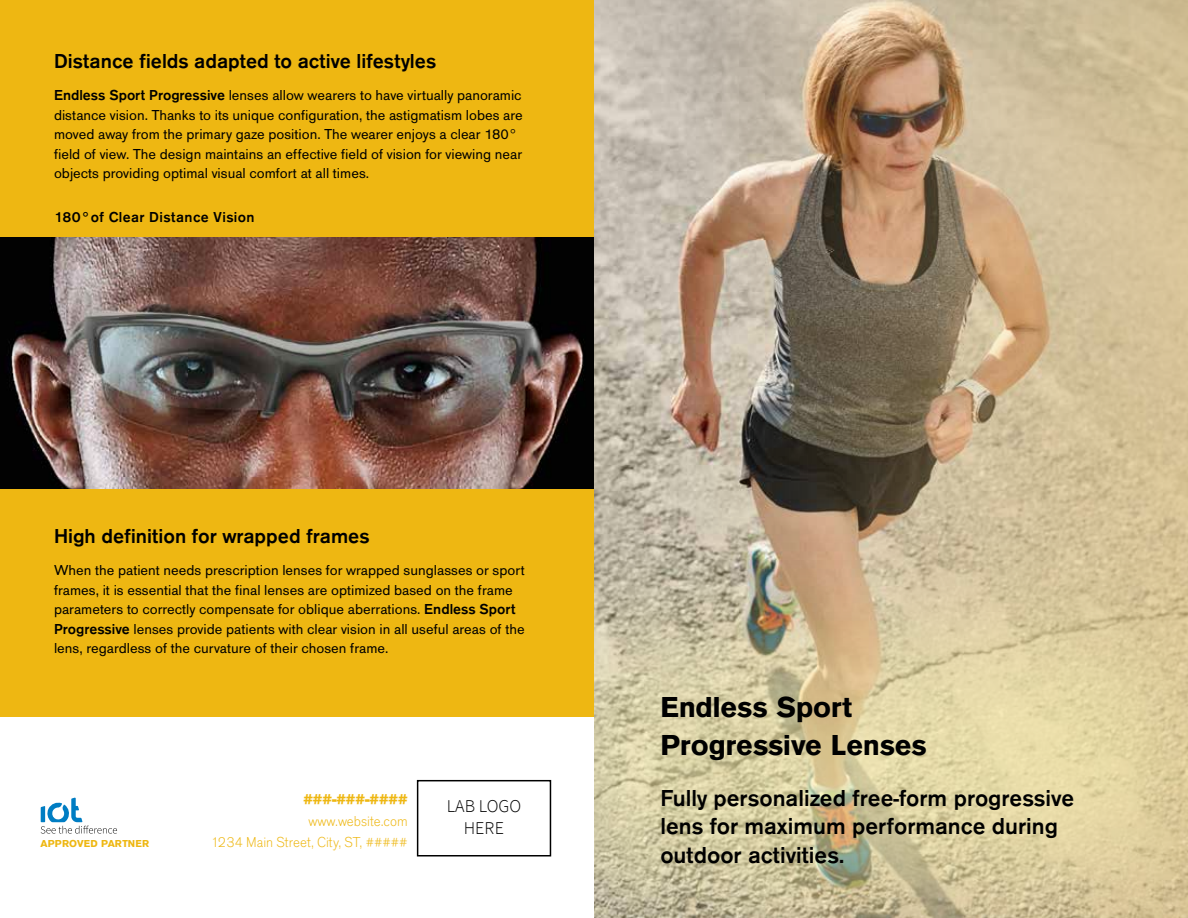
<style>
.page{position:relative;width:1188px;height:918px;background:#fff}
.page>*{position:absolute;margin:0;border:0;box-sizing:border-box;transform-origin:0 0}
.t1{font:700 30px/37.5px "Accius TOT";color:#000}
.t2{font:500 24px/28.5px "Accius TOT";color:#000}
.t3{font:500 21px "Accius TOT";color:#000}
.t4{font:700 18px "Accius TOT";color:#eeb712}
.t5{font:300 18px/21.6px "Source Sans Pro";color:#000;text-align:center}
.t6{font:15px/19.5px "Accius TOT";color:#000}
.t7{font:300 15px/21px "Accius TOT";color:#eeb712;text-align:right}
.t8{font:500 15px "Accius TOT";letter-spacing:.025em;color:#000}
.t9{font:700 10.5px "Accius TOT";letter-spacing:.015em;color:#eeb712}
.s1{font-weight:500}
</style>
<div class="page">
<img style="left:594px;top:0;width:594px;height:515px">
<div style="left:442px;top:515px;width:746px;height:403px;background:#fff9b8;opacity:.55"></div>
<div style="left:0;top:0;width:594px;height:918px;background:#fff"></div>
<div style="left:0;top:0;width:594px;height:716px;background:#eeb712"></div>
<svg style="left:41px;top:798px;width:76px;height:36px"></svg>
<div style="left:417px;top:780px;width:134px;height:76px;border:2px solid #000"></div>
<img style="left:0;top:237px;width:594px;height:251px">
<h3 class="t3" style="left:54px;top:49px;width:384px">Distance fields adapted to active lifestyles</h3>
<p class="t6" style="left:54px;top:86px;width:470px"><span class="s1">Endless Sport Progressive</span> lenses allow wearers to have virtually panoramic distance vision. Thanks to its unique configuration, the astigmatism lobes are moved away from the primary gaze position. The wearer enjoys a clear 180° field of view. The design maintains an effective field of vision for viewing near objects providing optimal visual comfort at all times.</p>
<p class="t8" style="left:54px;top:208px;width:202px">180°of Clear Distance Vision</p>
<h3 class="t3" style="left:54px;top:525px;width:317px">High definition for wrapped frames</h3>
<p class="t6" style="left:54px;top:561px;width:472px">When the patient needs prescription lenses for wrapped sunglasses or sport frames, it is essential that the final lenses are optimized based on the frame parameters to correctly compensate for oblique aberrations. <span class="s1">Endless Sport Progressive</span> lenses provide patients with clear vision in all useful areas of the lens, regardless of the curvature of their chosen frame.</p>
<p class="t9" style="left:41px;top:837px;width:110px">APPROVED PARTNER</p>
<p class="t4" style="left:303px;top:789px;width:106px">###-###-####</p>
<p class="t7" style="left:211px;top:811px;width:198px">www.website.com<br>1234 Main Street, City, ST, #####</p>
<p class="t5" style="left:447px;top:796px;width:76px">LAB LOGO<br>HERE</p>
<h1 class="t1" style="left:660px;top:689px;width:268px">Endless Sport<br>Progressive Lenses</h1>
<h2 class="t2" style="left:660px;top:784px;width:415px">Fully personalized free-form progressive lens for maximum performance during outdoor activities.</h2>
</div>
